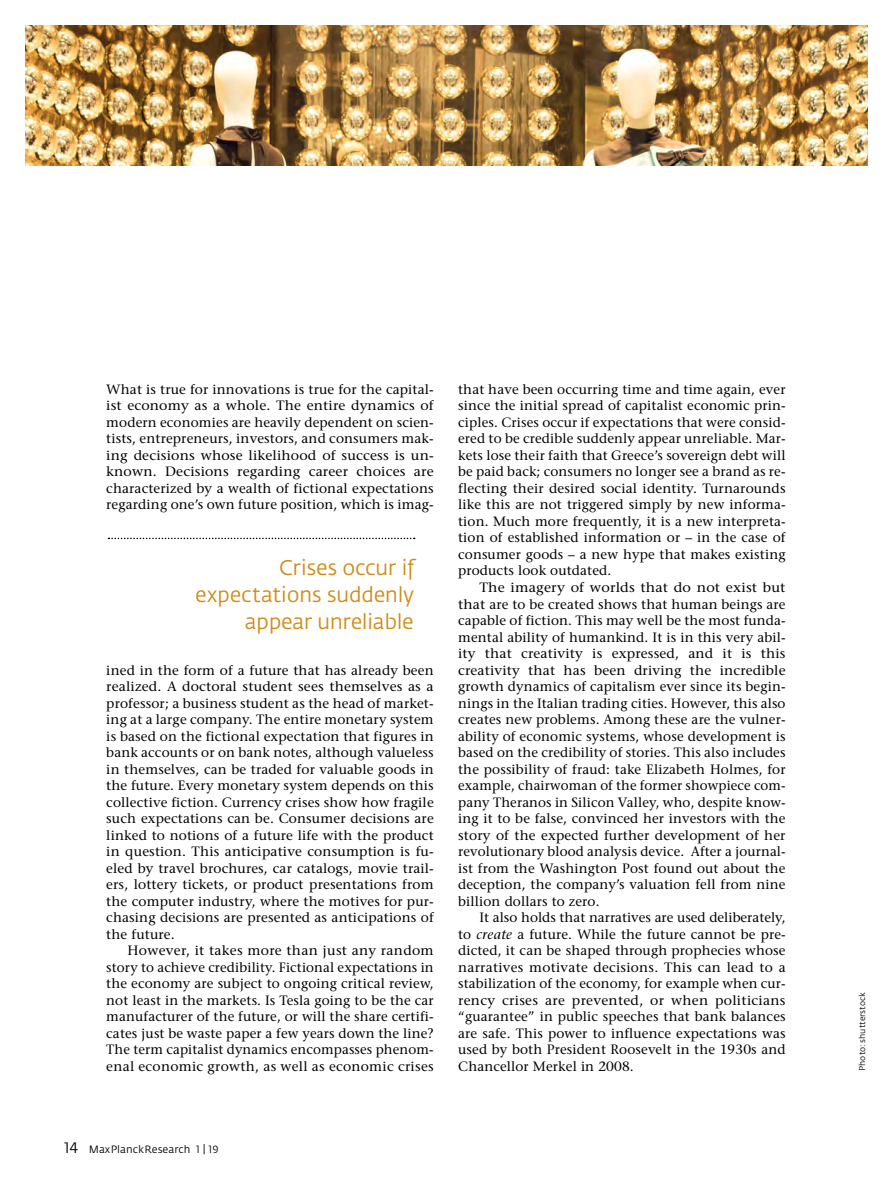
<style>
.page{position:relative;width:893px;height:1191px;background:#fff}
.page>*{position:absolute;margin:0;border:0;box-sizing:border-box;transform-origin:0 0}
.t1{font:21px/27px "Fedra Sans";letter-spacing:-.02em;color:#d08b14;text-align:right}
.t2{font:13.5px/16.5px "Stone Serif";letter-spacing:.01em;color:#000;text-align:justify}
.t3{font:13.5px/16.5px "Stone Serif";letter-spacing:.01em;color:#000;text-align:justify;scale:1.06 1}
.t4{font:10.5px "Fedra Sans";color:#000}
.t5{font:8.25px "Fedra Sans";color:#000}
.s1{font-style:italic}
.s2{font-family:"Fedra Sans Book SC";font-size:15px}
.s3{font-family:"Fedra Sans Book SC"}
</style>
<div class="page">
<svg style="left:108px;top:537px;width:307px;height:2px"></svg>
<img style="left:26px;top:26px;width:841px;height:140px">
<p class="t2" style="left:106px;top:381px;width:329px">What is true for innovations is true for the capital&shy;ist economy as a whole. The entire dynamics of modern economies are heavily dependent on scien&shy;tists, entrepreneurs, investors, and consumers mak&shy;ing decisions whose likelihood of success is un&shy;known. Decisions regarding career choices are characterized by a wealth of fictional expectations regarding one’s own future position, which is imag-</p>
<h1 class="t1" style="left:195px;top:554px;width:221px">Crises occur if expectations suddenly appear unreliable</h1>
<p class="t2" style="left:106px;top:661px;width:329px">ined in the form of a future that has already been realized. A doctoral student sees themselves as a professor; a business student as the head of market&shy;ing at a large company. The entire monetary system is based on the fictional expectation that figures in bank accounts or on bank notes, although valueless in themselves, can be traded for valuable goods in the future. Every monetary system depends on this collective fiction. Currency crises show how fragile such expectations can be. Consumer decisions are linked to notions of a future life with the product in question. This anticipative consumption is fu&shy;eled by travel brochures, car catalogs, movie trail&shy;ers, lottery tickets, or product presentations from the computer industry, where the motives for pur&shy;chasing decisions are presented as anticipations of the future.</p>
<p class="t2" style="left:106px;top:942px;width:329px;text-indent:21px">However, it takes more than just any random story to achieve credibility. Fictional expectations in the economy are subject to ongoing critical review, not least in the markets. Is Tesla going to be the car manufacturer of the future, or will the share certifi&shy;cates just be waste paper a few years down the line?<br>The term capitalist dynamics encompasses phenom&shy;enal economic growth, as well as economic crises</p>
<p class="t2" style="left:458px;top:381px;width:329px">that have been occurring time and time again, ever since the initial spread of capitalist economic prin&shy;ciples. Crises occur if expectations that were consid&shy;ered to be credible suddenly appear unreliable. Mar&shy;kets lose their faith that Greece’s sovereign debt will be paid back; consumers no longer see a brand as re&shy;flecting their desired social identity. Turnarounds like this are not triggered simply by new informa&shy;tion. Much more frequently, it is a new interpreta&shy;tion of established information or – in the case of consumer goods – a new hype that makes existing products look outdated.</p>
<p class="t3" style="left:458px;top:579px;width:310px;text-indent:21px">The imagery of worlds that do not exist but that are to be created shows that human beings are capable of fiction. This may well be the most funda&shy;mental ability of humankind. It is in this very abil&shy;ity that creativity is expressed, and it is this creativity that has been driving the incredible growth dynamics of capitalism ever since its begin&shy;nings in the Italian trading cities. However, this also creates new problems. Among these are the vulner&shy;ability of economic systems, whose development is based on the credibility of stories. This also includes the possibility of fraud: take Elizabeth Holmes, for example, chairwoman of the former showpiece com&shy;pany Theranos in Silicon Valley, who, despite know&shy;ing it to be false, convinced her investors with the story of the expected further development of her revolutionary blood analysis device. After a journal&shy;ist from the Washington Post found out about the deception, the company’s valuation fell from nine billion dollars to zero.</p>
<p class="t2" style="left:458px;top:909px;width:329px;text-indent:21px">It also holds that narratives are used deliberately, to <span class="s1">create</span> a future. While the future cannot be pre&shy;dicted, it can be shaped through prophecies whose narratives motivate decisions. This can lead to a stabilization of the economy, for example when cur&shy;rency crises are prevented, or when politicians “guarantee” in public speeches that bank balances are safe. This power to influence expectations was used by both President Roosevelt in the 1930s and Chancellor Merkel in 2008.</p>
<p class="t4" style="left:64px;top:1144px;width:156px"><span class="s2">14</span> MaxPlanckResearch <span class="s3">1 | 19</span></p>
<p class="t5" style="left:858px;top:1070px;width:80px;rotate:-90deg">Photo: shutterstock</p>
</div>
